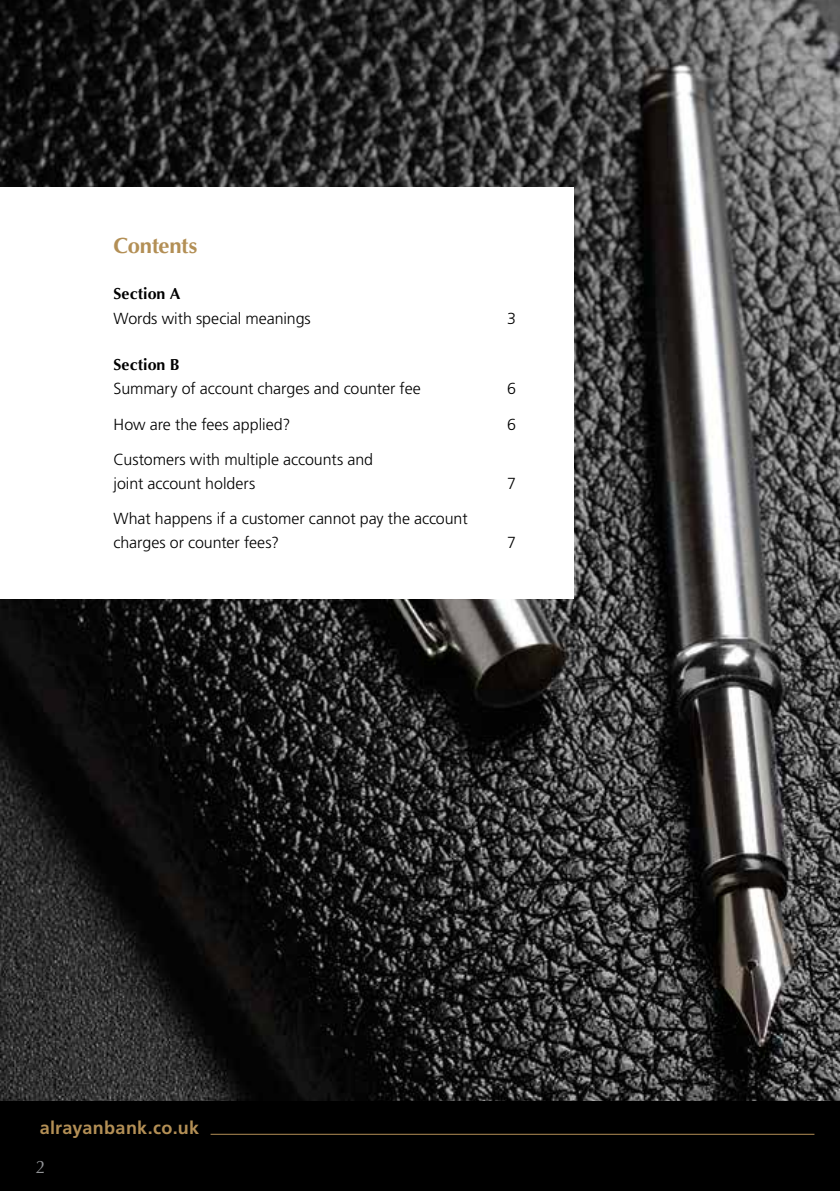
<style>
.page{position:relative;width:840px;height:1191px;background:#fff}
.page>*{position:absolute;margin:0;border:0;box-sizing:border-box;transform-origin:0 0}
.t1{font:700 22px "Optima";letter-spacing:-.015em;color:#b38f55}
.t2{font:700 18px "Frutiger";letter-spacing:.015em;color:#b38f55}
.t3{font:18px "Optima";color:#939598}
.t4{font:300 16px/24px "Frutiger";letter-spacing:-.005em;color:#000}
.t5{font:700 16px "Optima";color:#000}
</style>
<div class="page">
<div style="left:0;top:0;width:839px;height:1191px;background:#000"></div>
<hr style="left:210px;top:1133px;width:604px;height:1px;background:#b38f55">
<img style="left:0;top:0;width:839px;height:1100px">
<div style="left:0;top:187px;width:573px;height:411px;background:#fff"></div>
<h1 class="t1" style="left:113px;top:232px;width:85px">Contents</h1>
<p class="t5" style="left:113px;top:285px;width:68px">Section A</p>
<p class="t4" style="left:113px;top:306px;width:199px">Words with special meanings</p>
<p class="t4" style="left:506px;top:306px;width:10px">3</p>
<p class="t5" style="left:113px;top:355px;width:67px">Section B</p>
<p class="t4" style="left:113px;top:377px;width:308px">Summary of account charges and counter fee</p>
<p class="t4" style="left:506px;top:377px;width:10px">6</p>
<p class="t4" style="left:113px;top:412px;width:178px">How are the fees applied?</p>
<p class="t4" style="left:506px;top:412px;width:10px">6</p>
<p class="t4" style="left:113px;top:447px;width:261px">Customers with multiple accounts and joint account holders</p>
<p class="t4" style="left:506px;top:471px;width:10px">7</p>
<p class="t4" style="left:113px;top:507px;width:355px">What happens if a customer cannot pay the account charges or counter fees?</p>
<p class="t4" style="left:506px;top:531px;width:10px">7</p>
<p class="t2" style="left:40px;top:1117px;width:161px">alrayanbank.co.uk</p>
<p class="t3" style="left:36px;top:1156px;width:12px">2</p>
</div>
